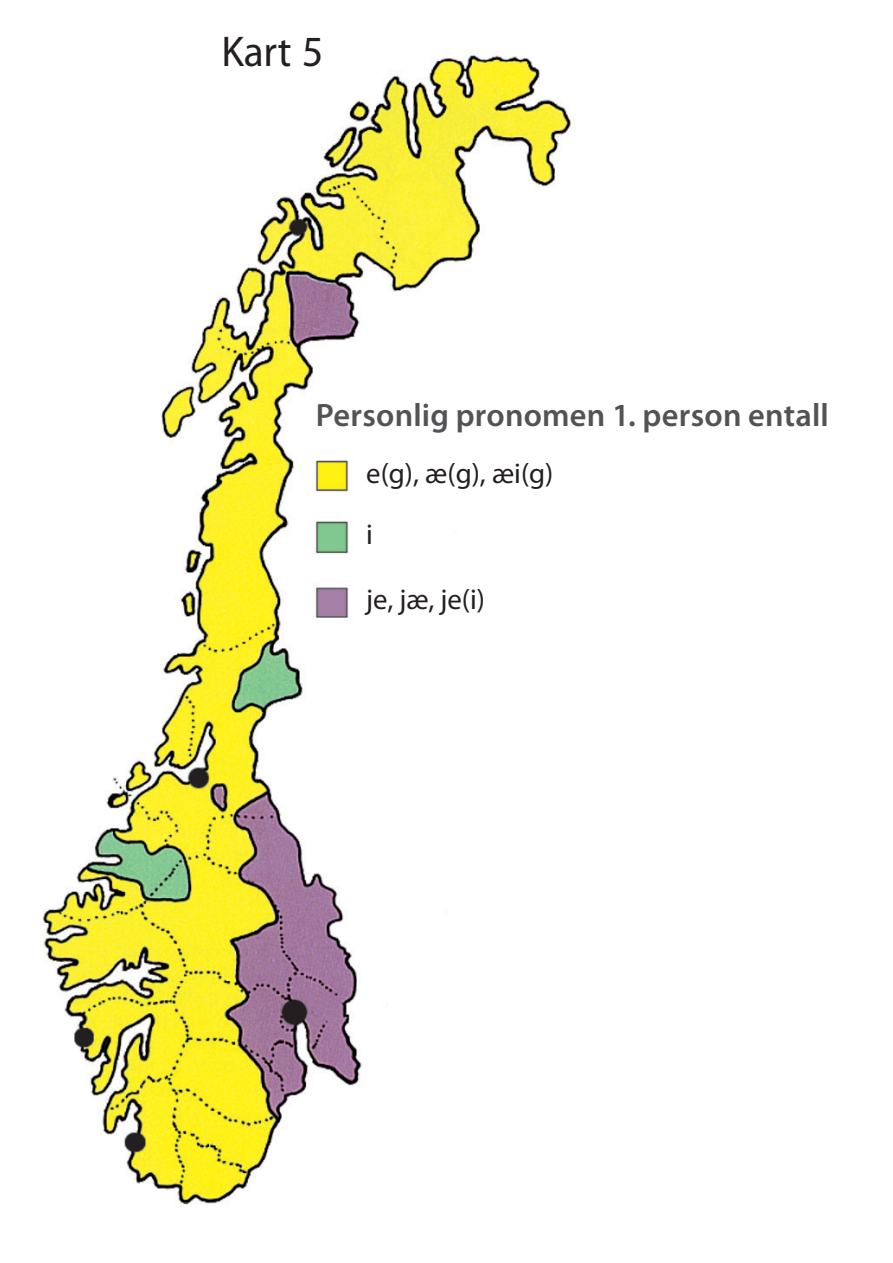
<style>
.page{position:relative;width:893px;height:1263px;background:#fff}
.page>*{position:absolute;margin:0;border:0;box-sizing:border-box;transform-origin:0 0}
.t1{font:600 semi-expanded 43.2px "Myriad Pro";color:#231f20;scale:.96 1}
.t2{font:600 32.4px "Myriad Pro";letter-spacing:.005em;color:#535355}
.t3{font:28.8px/61.2px "Myriad Pro";color:#231f20}
</style>
<div class="page">
<img style="left:43px;top:54px;width:528px;height:1151px">
<h1 class="t1" style="left:221px;top:25px;width:108px">Kart 5</h1>
<p class="t2" style="left:316px;top:395px;width:515px">Personlig pronomen 1. person entall</p>
<p class="t3" style="left:366px;top:442px;width:189px">e(g), æ(g), æi(g) i</p>
<p class="t3" style="left:366px;top:568px;width:120px">je, jæ, je(i)</p>
</div>
